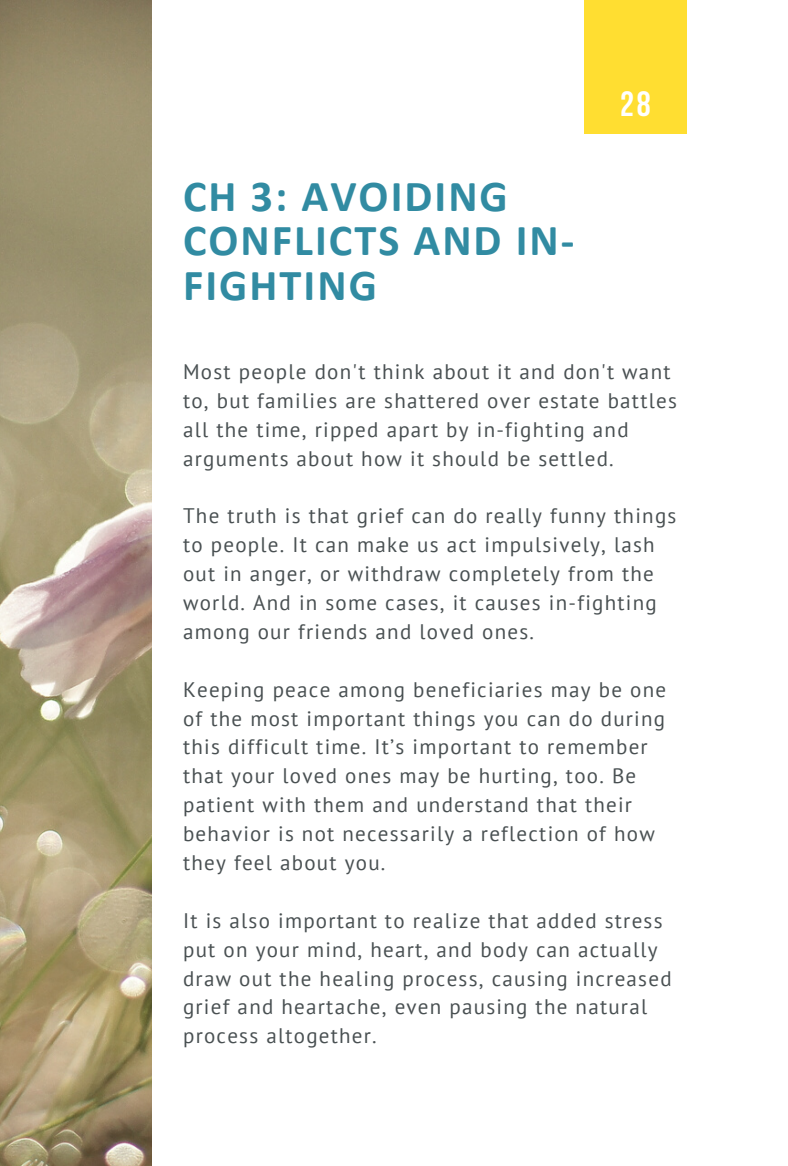
<style>
.page{position:relative;width:788px;height:1166px;background:#fff}
.page>*{position:absolute;margin:0;border:0;box-sizing:border-box;transform-origin:0 0}
.t1{font:700 44.45px/44.6px "Calibri";letter-spacing:.045em;color:#318ba2}
.t2{font:700 35px "Bebas Neue";color:#fff}
.t3{font:21px/28.9px "PT Sans";letter-spacing:.06em;color:#495052}
</style>
<div class="page">
<img style="left:0;top:0;width:151px;height:1165px">
<div style="left:584px;top:0;width:102px;height:134px;background:#ffde31"></div>
<h1 class="t1" style="left:183px;top:177px;width:393px">CH 3: AVOIDING<br>CONFLICTS AND IN-<br>FIGHTING</h1>
<h2 class="t2" style="left:620px;top:90px;width:32px">28</h2>
<p class="t3" style="left:183px;top:357px;width:495px">Most people don't think about it and don't want to, but families are shattered over estate battles all the time, ripped apart by in-fighting and arguments about how it should be settled.</p>
<p class="t3" style="left:183px;top:501px;width:495px">The truth is that grief can do really funny things to people. It can make us act impulsively, lash out in anger, or withdraw completely from the world. And in some cases, it causes in-fighting among our friends and loved ones.</p>
<p class="t3" style="left:183px;top:674px;width:484px">Keeping peace among beneficiaries may be one of the most important things you can do during this difficult time. It’s important to remember that your loved ones may be hurting, too. Be patient with them and understand that their behavior is not necessarily a reflection of how they feel about you.</p>
<p class="t3" style="left:183px;top:905px;width:490px">It is also important to realize that added stress put on your mind, heart, and body can actually draw out the healing process, causing increased grief and heartache, even pausing the natural process altogether.</p>
</div>
